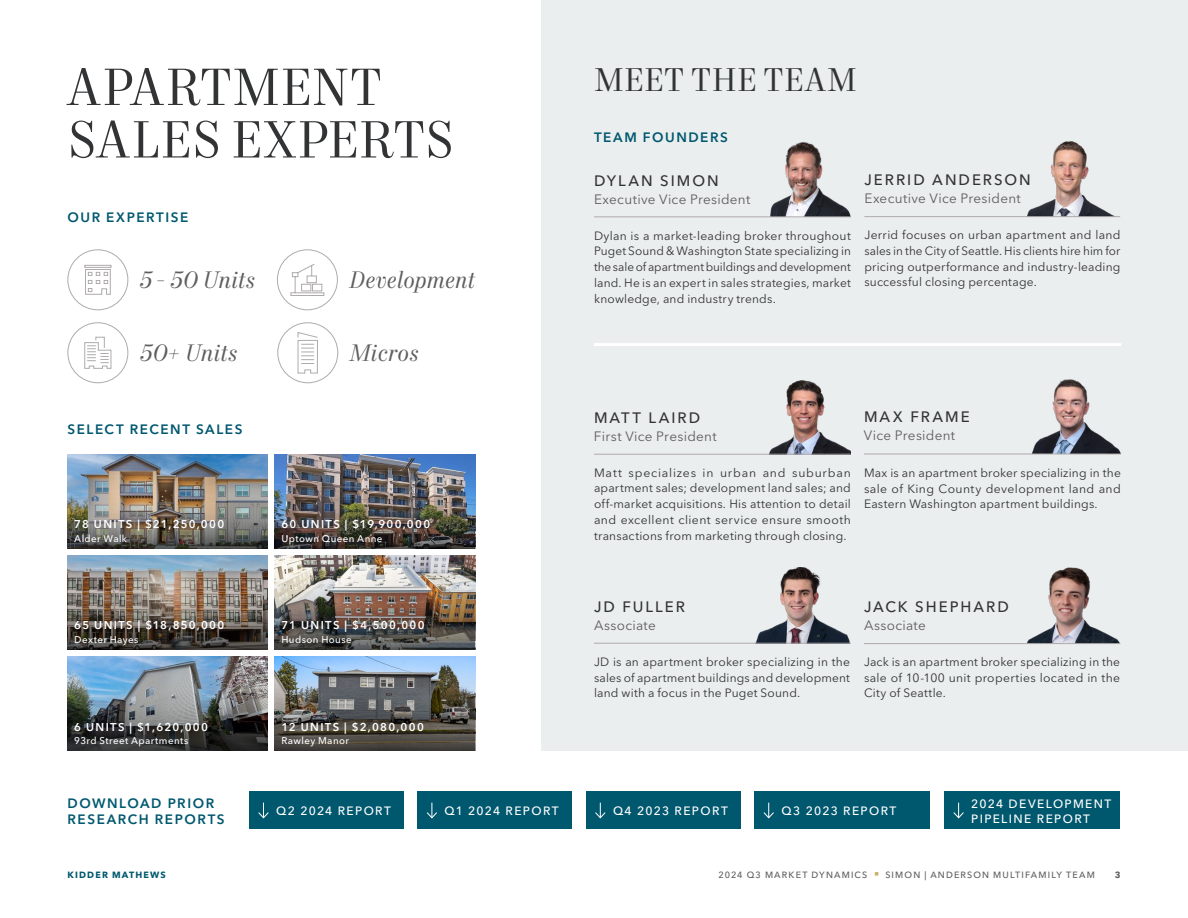
<style>
.page{position:relative;width:1188px;height:918px;background:#fff}
.page>*{position:absolute;margin:0;border:0;box-sizing:border-box;transform-origin:0 0}
.t1{font:52.5px/52.5px "Mort Modern 08";color:#323335}
.t2{font:33px "Mort Modern 08";letter-spacing:.005em;color:#323335}
.t3{font:italic 24px "Mort Modern 08";letter-spacing:.005em;color:#5f5d5e}
.t4{font:500 15px "Avenir Next LT Pro";letter-spacing:.135em;color:#323335}
.t5{font:13.5px "Avenir Next LT Pro";letter-spacing:.025em;color:#5f5d5e}
.t6{font:600 13.5px/16.5px "Avenir Next LT Pro";letter-spacing:.115em;color:#00586f}
.t7{font:12px/15.8px "Avenir Next LT Pro";letter-spacing:.015em;color:#323335;text-align:justify}
.t8{font:500 12px/15px "Avenir Next LT Pro";letter-spacing:.115em;color:#fff}
.t9{font:600 11.25px "Avenir Next LT Pro";letter-spacing:.125em;color:#fff}
.t10{font:500 9.75px "Avenir Next LT Pro";letter-spacing:.045em;color:#fff}
.t11{font:500 9px "Avenir Next LT Pro";letter-spacing:.13em;color:#5f5d5e}
.t12{font:700 9px "Avenir Next LT Pro";letter-spacing:.13em;color:#00586f}
.t13{font:700 9px "Avenir Next LT Pro";color:#5f5d5e}
</style>
<div class="page">
<div style="left:249px;top:792px;width:155px;height:37px;background:#00586f"></div>
<svg style="left:258px;top:803px;width:11px;height:16px"></svg>
<div style="left:418px;top:792px;width:154px;height:37px;background:#00586f"></div>
<svg style="left:426px;top:803px;width:11px;height:16px"></svg>
<div style="left:586px;top:792px;width:155px;height:37px;background:#00586f"></div>
<svg style="left:595px;top:803px;width:11px;height:16px"></svg>
<div style="left:754px;top:792px;width:176px;height:37px;background:#00586f"></div>
<svg style="left:763px;top:803px;width:11px;height:16px"></svg>
<div style="left:944px;top:792px;width:176px;height:37px;background:#00586f"></div>
<svg style="left:953px;top:803px;width:11px;height:16px"></svg>
<div style="left:542px;top:0;width:646px;height:751px;background:#eaeeee"></div>
<img style="left:755px;top:142px;width:96px;height:75px">
<hr style="left:594px;top:217px;width:257px;height:1px;background:#afabac">
<img style="left:1027px;top:141px;width:88px;height:75px">
<hr style="left:864px;top:216px;width:256px;height:1px;background:#afabac">
<hr style="left:594px;top:343px;width:527px;height:3px;background:#fff">
<img style="left:759px;top:380px;width:92px;height:74px">
<hr style="left:594px;top:454px;width:257px;height:1px;background:#afabac">
<img style="left:1027px;top:568px;width:93px;height:75px">
<hr style="left:864px;top:643px;width:256px;height:1px;background:#afabac">
<img style="left:1020px;top:379px;width:101px;height:75px">
<hr style="left:864px;top:454px;width:257px;height:1px;background:#afabac">
<img style="left:741px;top:567px;width:109px;height:76px">
<hr style="left:594px;top:643px;width:257px;height:1px;background:#afabac">
<svg style="left:84px;top:265px;width:28px;height:30px"></svg>
<div style="left:68px;top:249px;width:60px;height:61px;border:1px solid #afabac;border-radius:50%"></div>
<svg style="left:290px;top:264px;width:35px;height:32px"></svg>
<div style="left:277px;top:249px;width:61px;height:61px;border:1px solid #afabac;border-radius:50%"></div>
<svg style="left:84px;top:336px;width:28px;height:33px"></svg>
<div style="left:68px;top:322px;width:60px;height:61px;border:1px solid #afabac;border-radius:50%"></div>
<svg style="left:297px;top:332px;width:21px;height:42px"></svg>
<div style="left:277px;top:322px;width:61px;height:61px;border:1px solid #afabac;border-radius:50%"></div>
<img style="left:68px;top:454px;width:200px;height:34px">
<img style="left:68px;top:488px;width:200px;height:61px">
<img style="left:68px;top:555px;width:200px;height:95px">
<img style="left:275px;top:555px;width:200px;height:95px">
<img style="left:68px;top:656px;width:200px;height:95px">
<img style="left:275px;top:656px;width:200px;height:95px">
<img style="left:275px;top:454px;width:200px;height:34px">
<img style="left:275px;top:488px;width:200px;height:61px">
<h1 class="t1" style="left:68px;top:64px;width:388px">APARTMENT<br>SALES EXPERTS</h1>
<p class="t6" style="left:68px;top:209px;width:122px">OUR EXPERTISE</p>
<h3 class="t3" style="left:139px;top:266px;width:118px">5 - 50 Units</h3>
<h3 class="t3" style="left:349px;top:266px;width:128px">Development</h3>
<h3 class="t3" style="left:139px;top:339px;width:99px">50+ Units</h3>
<h3 class="t3" style="left:349px;top:339px;width:71px">Micros</h3>
<p class="t6" style="left:68px;top:421px;width:176px">SELECT RECENT SALES</p>
<p class="t9" style="left:74px;top:517px;width:152px">78 UNITS | $21,250,000</p>
<p class="t10" style="left:74px;top:532px;width:54px">Alder Walk</p>
<p class="t9" style="left:281px;top:517px;width:150px">60 UNITS | $19,900,000</p>
<p class="t10" style="left:281px;top:532px;width:103px">Uptown Queen Anne</p>
<p class="t9" style="left:74px;top:619px;width:152px">65 UNITS | $18,850,000</p>
<p class="t10" style="left:74px;top:634px;width:66px">Dexter Hayes</p>
<p class="t9" style="left:281px;top:619px;width:145px">71 UNITS | $4,500,000</p>
<p class="t10" style="left:281px;top:634px;width:72px">Hudson House</p>
<p class="t9" style="left:74px;top:720px;width:135px">6 UNITS | $1,620,000</p>
<p class="t10" style="left:74px;top:735px;width:116px">93rd Street Apartments</p>
<p class="t9" style="left:281px;top:720px;width:144px">12 UNITS | $2,080,000</p>
<p class="t10" style="left:281px;top:735px;width:69px">Rawley Manor</p>
<h2 class="t2" style="left:594px;top:60px;width:265px">MEET THE TEAM</h2>
<p class="t6" style="left:594px;top:129px;width:135px">TEAM FOUNDERS</p>
<p class="t4" style="left:594px;top:171px;width:126px">DYLAN SIMON</p>
<p class="t5" style="left:594px;top:191px;width:158px">Executive Vice President</p>
<p class="t7" style="left:594px;top:227px;width:258px">Dylan is a market-leading broker throughout Puget Sound &amp; Washington State specializing in the sale of apartment buildings and development land. He is an expert in sales strategies, market knowledge, and industry trends.</p>
<p class="t4" style="left:864px;top:171px;width:168px">JERRID ANDERSON</p>
<p class="t5" style="left:864px;top:190px;width:158px">Executive Vice President</p>
<p class="t7" style="left:864px;top:227px;width:258px">Jerrid focuses on urban apartment and land sales in the City of Seattle. His clients hire him for pricing outperformance and industry-leading successful closing percentage.</p>
<p class="t4" style="left:594px;top:408px;width:108px">MATT LAIRD</p>
<p class="t5" style="left:594px;top:428px;width:124px">First Vice President</p>
<p class="t7" style="left:594px;top:464px;width:258px">Matt specializes in urban and suburban apartment sales; development land sales; and off-market acquisitions. His attention to detail and excellent client service ensure smooth transactions from marketing through closing.</p>
<p class="t4" style="left:864px;top:408px;width:107px">MAX FRAME</p>
<p class="t5" style="left:864px;top:428px;width:93px">Vice President</p>
<p class="t7" style="left:864px;top:465px;width:258px">Max is an apartment broker specializing in the sale of King County development land and Eastern Washington apartment buildings.</p>
<p class="t4" style="left:594px;top:597px;width:92px">JD FULLER</p>
<p class="t5" style="left:594px;top:617px;width:63px">Associate</p>
<p class="t7" style="left:594px;top:654px;width:258px">JD is an apartment broker specializing in the sales of apartment buildings and development land with a focus in the Puget Sound.</p>
<p class="t4" style="left:864px;top:598px;width:146px">JACK SHEPHARD</p>
<p class="t5" style="left:864px;top:617px;width:63px">Associate</p>
<p class="t7" style="left:864px;top:654px;width:258px">Jack is an apartment broker specializing in the sale of 10-100 unit properties located in the City of Seattle.</p>
<p class="t6" style="left:68px;top:795px;width:159px">DOWNLOAD PRIOR<br>RESEARCH REPORTS</p>
<p class="t8" style="left:276px;top:803px;width:116px">Q2 2024 REPORT</p>
<p class="t8" style="left:445px;top:803px;width:116px">Q1 2024 REPORT</p>
<p class="t8" style="left:613px;top:803px;width:116px">Q4 2023 REPORT</p>
<p class="t8" style="left:781px;top:803px;width:117px">Q3 2023 REPORT</p>
<p class="t8" style="left:971px;top:796px;width:142px">2024 DEVELOPMENT<br>PIPELINE REPORT</p>
<p class="t12" style="left:68px;top:869px;width:100px">KIDDER MATHEWS</p>
<p class="t11" style="left:718px;top:869px;width:378px">2024 Q3 MARKET DYNAMICS <sup>■</sup> SIMON | ANDERSON MULTIFAMILY TEAM</p>
<p class="t13" style="left:1115px;top:869px;width:7px">3</p>
</div>
